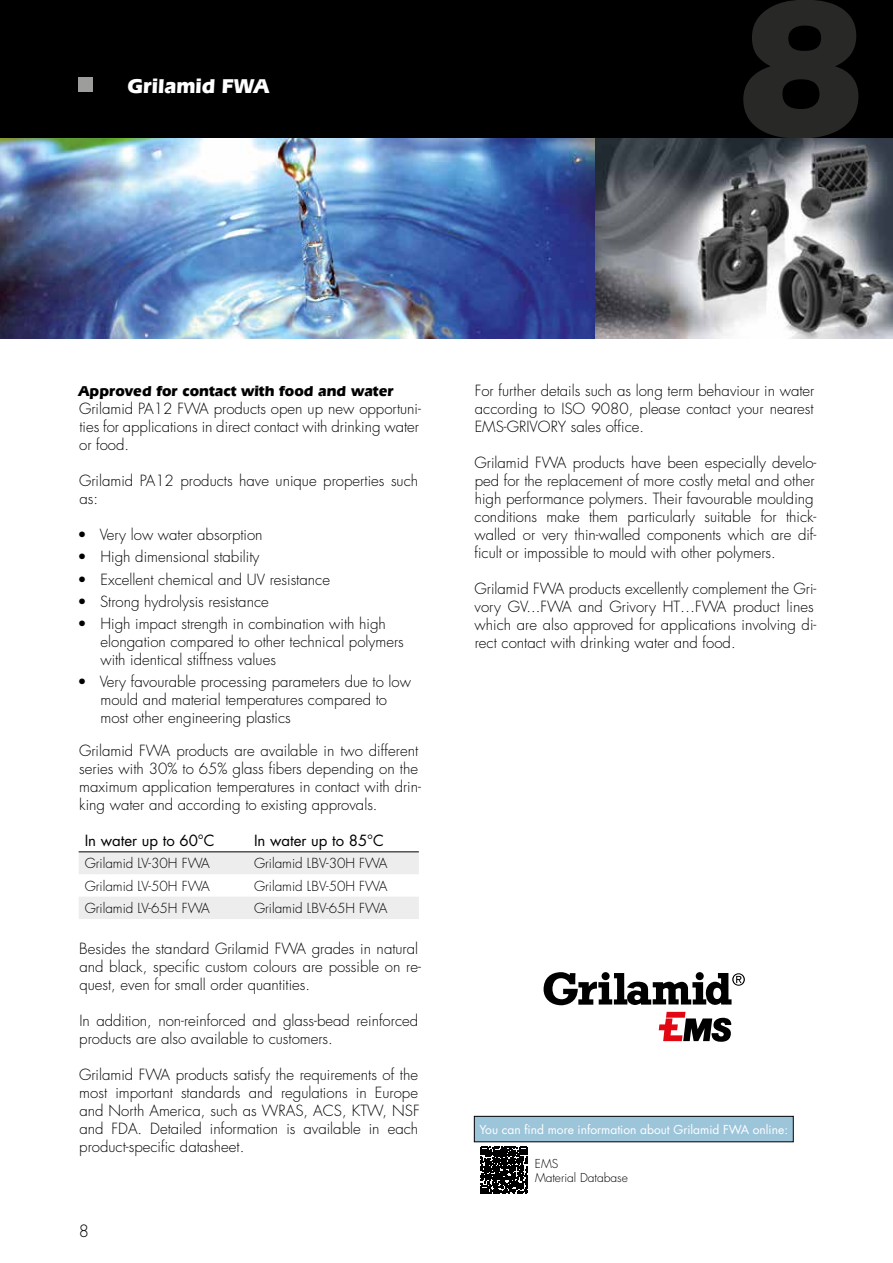
<style>
.page{position:relative;width:893px;height:1263px;background:#fff}
.page>*{position:absolute;margin:0;border:0;box-sizing:border-box;transform-origin:0 0}
.t1{font:700 201px "Eras IT Cby BT";color:#282827}
.t2{font:700 21px "Eras IT Cby BT";color:#fff}
.t3{font:300 16.5px "Futura";color:#000}
.t4{font:300 15px/18px "Futura";color:#000}
.t5{font:700 15px "Eras IT Cby BT";color:#000}
.t6{font:15px "Futura";color:#000}
.t7{font:300 13.5px "Futura";color:#000}
.t8{font:12px "Futura";color:#fff}
.t9{font:300 12px/14.4px "Futura";color:#000}
</style>
<div class="page">
<div style="left:0;top:0;width:893px;height:138px;background:#000"></div>
<div style="left:79px;top:77px;width:14px;height:15px;background:#9d9d9c"></div>
<img style="left:0;top:138px;width:893px;height:200px">
<svg style="left:79px;top:852px;width:340px;height:67px"></svg>
<hr style="left:79px;top:851px;width:169px;height:1px;background:#000">
<hr style="left:248px;top:851px;width:171px;height:1px;background:#000">
<svg style="left:544px;top:972px;width:201px;height:33px"></svg>
<svg style="left:659px;top:1012px;width:73px;height:30px"></svg>
<svg style="left:476px;top:1142px;width:56px;height:52px"></svg>
<svg style="left:481px;top:1147px;width:46px;height:46px"></svg>
<div style="left:474px;top:1116px;width:319px;height:26px;background:#9dc5da"></div>
<div style="left:474px;top:1116px;width:319px;height:26px;border:1px solid #000"></div>
<h2 class="t2" style="left:128px;top:73px;width:143px">Grilamid FWA</h2>
<h1 class="t1" style="left:739px;top:-56px;width:127px">8</h1>
<p class="t5" style="left:79px;top:382px;width:317px">Approved for contact with food and water</p>
<p class="t4" style="left:79px;top:400px;width:343px">Grilamid PA12 FWA products open up new opportuni&shy;ties for applications in direct contact with drinking water or food.</p>
<p class="t4" style="left:79px;top:472px;width:341px">Grilamid PA12 products have unique properties such as:</p>
<p class="t4" style="left:78px;top:526px;width:186px">• Very low water absorption</p>
<p class="t4" style="left:78px;top:548px;width:183px">• High dimensional stability</p>
<p class="t4" style="left:78px;top:570px;width:254px">• Excellent chemical and UV resistance</p>
<p class="t4" style="left:78px;top:592px;width:193px">• Strong hydrolysis resistance</p>
<p class="t4" style="left:100px;top:615px;width:305px;text-indent:-23px">• High impact strength in combination with high elongation compared to other technical polymers with identical stiffness values</p>
<p class="t4" style="left:101px;top:673px;width:312px;text-indent:-23px">• Very favourable processing parameters due to low mould and material temperatures compared to most other engineering plastics</p>
<p class="t4" style="left:79px;top:742px;width:343px">Grilamid FWA products are available in two different series with 30% to 65% glass fibers depending on the maximum application temperatures in contact with drin&shy;king water and according to existing approvals.</p>
<p class="t6" style="left:85px;top:830px;width:132px">In water up to 60°C</p>
<p class="t6" style="left:254px;top:830px;width:132px">In water up to 85°C</p>
<p class="t7" style="left:85px;top:855px;width:127px">Grilamid LV-30H FWA</p>
<p class="t7" style="left:254px;top:855px;width:135px">Grilamid LBV-30H FWA</p>
<p class="t7" style="left:85px;top:877px;width:127px">Grilamid LV-50H FWA</p>
<p class="t7" style="left:254px;top:877px;width:135px">Grilamid LBV-50H FWA</p>
<p class="t7" style="left:85px;top:899px;width:127px">Grilamid LV-65H FWA</p>
<p class="t7" style="left:254px;top:899px;width:135px">Grilamid LBV-65H FWA</p>
<p class="t4" style="left:79px;top:940px;width:343px">Besides the standard Grilamid FWA grades in natural and black, specific custom colours are possible on re&shy;quest, even for small order quantities.</p>
<p class="t4" style="left:79px;top:1012px;width:340px">In addition, non-reinforced and glass-bead reinforced products are also available to customers.</p>
<p class="t4" style="left:79px;top:1066px;width:342px;text-align:justify">Grilamid FWA products satisfy the requirements of the most important standards and regulations in Europe and North America, such as WRAS, ACS, KTW, NSF and FDA. Detailed information is available in each product-specific datasheet.</p>
<p class="t3" style="left:79px;top:1221px;width:12px">8</p>
<p class="t4" style="left:475px;top:382px;width:341px;text-align:justify">For further details such as long term behaviour in water according to ISO 9080, please contact your nearest EMS-GRIVORY sales office.</p>
<p class="t4" style="left:474px;top:454px;width:343px">Grilamid FWA products have been especially develo&shy;ped for the replacement of more costly metal and other high performance polymers. Their favourable moulding conditions make them particularly suitable for thick&shy;walled or very thin-walled components which are dif&shy;ficult or impossible to mould with other polymers.</p>
<p class="t4" style="left:475px;top:580px;width:343px">Grilamid FWA products excellently complement the Gri&shy;vory GV...FWA and Grivory HT…FWA product lines which are also approved for applications involving di&shy;rect contact with drinking water and food.</p>
<p class="t8" style="left:479px;top:1121px;width:310px">You can find more information about Grilamid FWA online:</p>
<p class="t9" style="left:535px;top:1156px;width:94px">EMS<br>Material Database</p>
</div>
